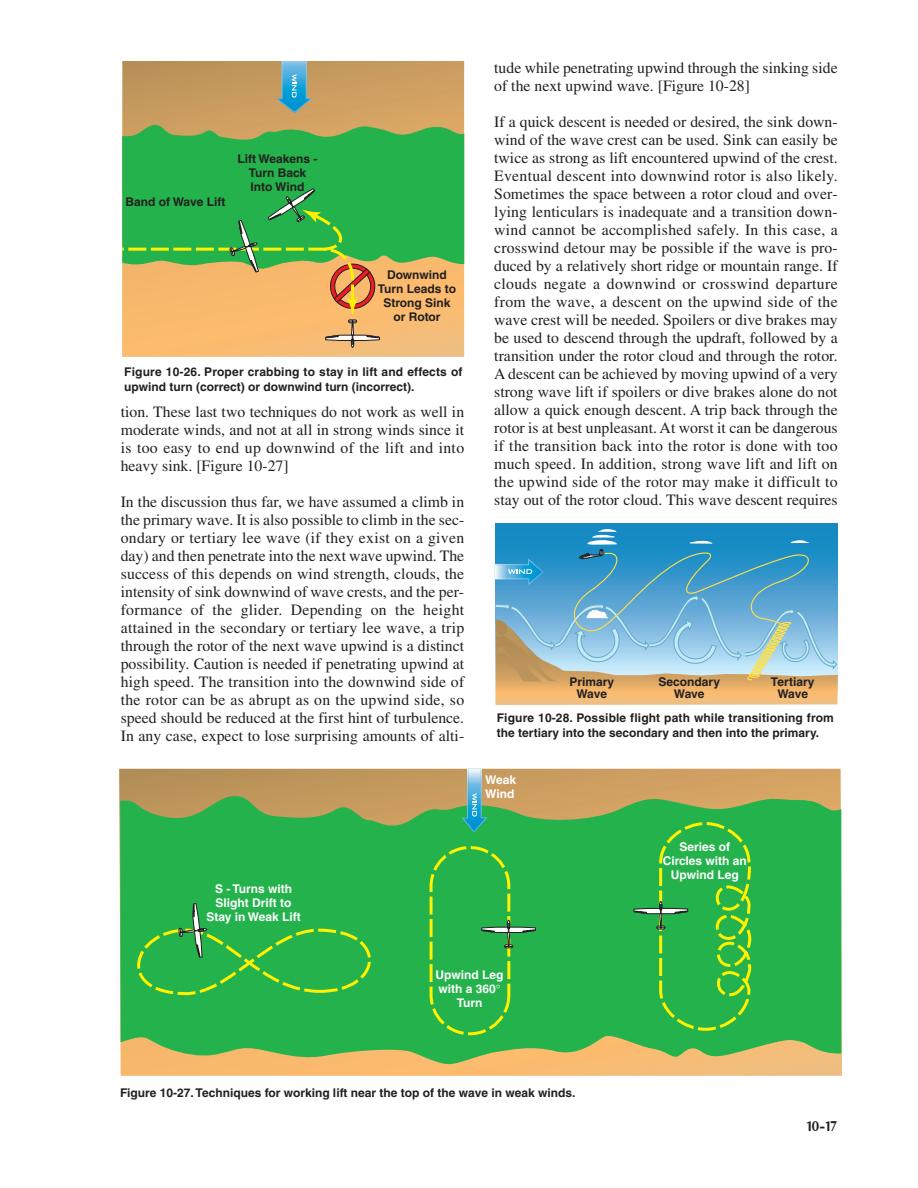
<style>
.page{position:relative;width:918px;height:1188px;background:#fff}
.page>*{position:absolute;margin:0;border:0;box-sizing:border-box;transform-origin:0 0}
.t1{font:15.75px/18px "Times";color:#231f20;text-align:justify}
.t2{font:15.75px "Rubino Sans ICG Fill";color:#231f20}
.t3{font:700 12px/14px "Helvetica";color:#231f20;text-align:center}
.t4{font:700 12px/14px "Helvetica";color:#fff;text-align:center}
</style>
<div class="page">
<svg style="left:122px;top:62px;width:342px;height:295px"></svg>
<svg style="left:122px;top:124px;width:342px;height:146px;fill:#23b24b"></svg>
<svg style="left:276px;top:62px;width:36px;height:51px"></svg>
<svg style="left:122px;top:188px;width:258px;height:160px"></svg>
<svg style="left:119px;top:769px;width:723px;height:307px"></svg>
<svg style="left:120px;top:794px;width:721px;height:272px;fill:#23b24b"></svg>
<svg style="left:462px;top:768px;width:25px;height:53px"></svg>
<div style="left:119px;top:821px;width:634px;height:216px;background:#23b24b"></div>
<svg style="left:633px;top:901px;width:56px;height:29px"></svg>
<svg style="left:481px;top:919px;width:55px;height:30px"></svg>
<svg style="left:179px;top:903px;width:28px;height:55px"></svg>
<div style="left:495px;top:523px;width:343px;height:168px;background:#1689c3"></div>
<svg style="left:494px;top:529px;width:344px;height:176px"></svg>
<svg style="left:496px;top:985px;width:4px;height:4px"></svg>
<p class="t3" style="left:126px;top:196px;width:101px">Band of Wave Lift</p>
<p class="t3" style="left:238px;top:153px;width:81px">Lift Weakens -<br>Turn Back<br>Into Wind</p>
<p class="t3" style="left:378px;top:269px;width:80px">Downwind<br>Turn Leads to<br>Strong Sink or Rotor</p>
<p class="t3" style="left:124px;top:366px;width:340px;line-height:15px;text-align:left">Figure 10-26. Proper crabbing to stay in lift and effects of upwind turn (correct) or downwind turn (incorrect).</p>
<p class="t1" style="left:121px;top:405px;width:345px">tion. These last two techniques do not work as well in moderate winds, and not at all in strong winds since it is too easy to end up downwind of the lift and into heavy sink. [Figure 10-27]</p>
<p class="t1" style="left:121px;top:495px;width:345px">In the discussion thus far, we have assumed a climb in the primary wave. It is also possible to climb in the sec&shy;ondary or tertiary lee wave (if they exist on a given day) and then penetrate into the next wave upwind. The success of this depends on wind strength, clouds, the intensity of sink downwind of wave crests, and the per&shy;formance of the glider. Depending on the height attained in the secondary or tertiary lee wave, a trip through the rotor of the next wave upwind is a distinct possibility. Caution is needed if penetrating upwind at high speed. The transition into the downwind side of the rotor can be as abrupt as on the upwind side, so speed should be reduced at the first hint of turbulence.<br>In any case, expect to lose surprising amounts of alti-</p>
<p class="t4" style="left:206px;top:883px;width:96px">S - Turns with<br>Slight Drift to<br>Stay in Weak Lift</p>
<p class="t1" style="left:494px;top:60px;width:345px">tude while penetrating upwind through the sinking side of the next upwind wave. [Figure 10-28]</p>
<p class="t1" style="left:494px;top:114px;width:345px">If a quick descent is needed or desired, the sink down&shy;wind of the wave crest can be used. Sink can easily be twice as strong as lift encountered upwind of the crest.<br>Eventual descent into downwind rotor is also likely.<br>Sometimes the space between a rotor cloud and over&shy;lying lenticulars is inadequate and a transition down&shy;wind cannot be accomplished safely. In this case, a crosswind detour may be possible if the wave is pro&shy;duced by a relatively short ridge or mountain range. If clouds negate a downwind or crosswind departure from the wave, a descent on the upwind side of the wave crest will be needed. Spoilers or dive brakes may be used to descend through the updraft, followed by a transition under the rotor cloud and through the rotor.<br>A descent can be achieved by moving upwind of a very strong wave lift if spoilers or dive brakes alone do not allow a quick enough descent. A trip back through the rotor is at best unpleasant. At worst it can be dangerous if the transition back into the rotor is done with too much speed. In addition, strong wave lift and lift on the upwind side of the rotor may make it difficult to stay out of the rotor cloud. This wave descent requires</p>
<p class="t3" style="left:569px;top:677px;width:46px;line-height:12px">Primary<br>Wave</p>
<p class="t3" style="left:659px;top:677px;width:63px;line-height:12px">Secondary<br>Wave</p>
<p class="t3" style="left:771px;top:677px;width:45px;line-height:12px">Tertiary<br>Wave</p>
<p class="t3" style="left:497px;top:711px;width:338px;line-height:15px;text-align:left">Figure 10-28. Possible flight path while transitioning from the tertiary into the secondary and then into the primary.</p>
<p class="t4" style="left:485px;top:774px;width:32px;text-align:left">Weak<br>Wind</p>
<p class="t4" style="left:663px;top:841px;width:86px">Series of<br>Circles with an<br>Upwind Leg</p>
<p class="t4" style="left:436px;top:969px;width:70px">Upwind Leg with a 360<br>Turn</p>
<p class="t3" style="left:120px;top:1087px;width:457px">Figure 10-27.Techniques for working lift near the top of the wave in weak winds.</p>
<p class="t2" style="left:806px;top:1121px;width:33px">10-17</p>
</div>
